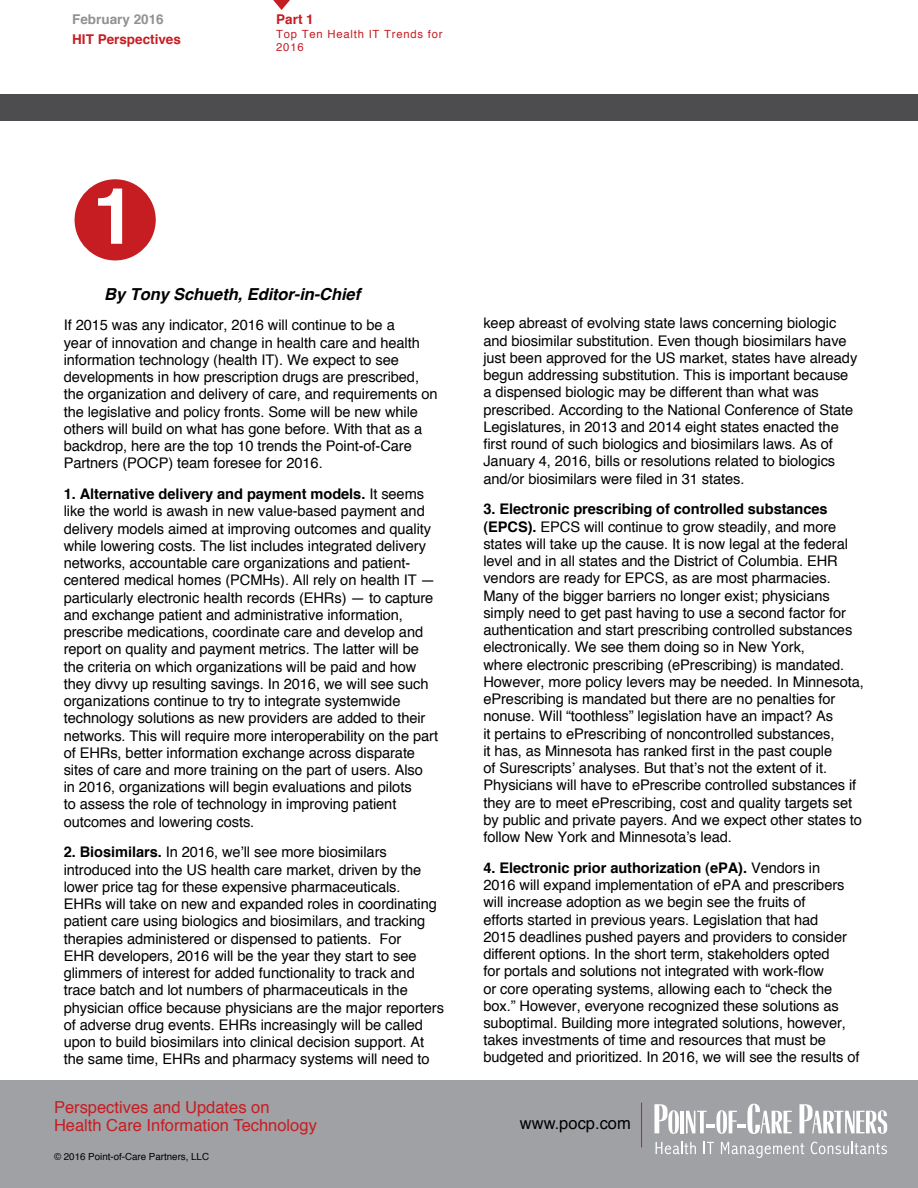
<style>
.page{position:relative;width:918px;height:1188px;background:#fff}
.page>*{position:absolute;margin:0;border:0;box-sizing:border-box;transform-origin:0 0}
.t1{font:700 78px "Helvetica";color:#fff}
.t2{font:16.5px/18px "Helvetica";color:#c61d23}
.t3{font:italic 700 16.5px "Helvetica";letter-spacing:-.005em;color:#000}
.t4{font:16.5px "Helvetica";color:#000}
.t5{font:14.7px/17.2px "Helvetica";letter-spacing:-.005em;color:#000}
.t6{font:700 13.5px "Helvetica";color:#c61d23}
.t7{font:700 13.5px "Helvetica";color:#919195}
.t8{font:11.25px/13.5px "Helvetica";letter-spacing:.07em;color:#c61d23}
.t9{font:9.75px "Helvetica";color:#000}
.s1{font-weight:700}
</style>
<div class="page">
<div style="left:0;top:94px;width:918px;height:28px;background:#4d4d4f"></div>
<div style="left:75px;top:179px;width:81px;height:81px;background:#c61d23;border-radius:50%"></div>
<div style="left:0;top:1080px;width:918px;height:108px;background:#a0a1a4"></div>
<hr style="left:641px;top:1103px;width:1px;height:45px;background:#c61d23">
<svg style="left:273px;top:0;width:17px;height:10px"></svg>
<svg style="left:654px;top:1104px;width:25px;height:30px"></svg>
<hr style="left:681px;top:1111px;width:3px;height:22px;background:#fff">
<svg style="left:686px;top:1104px;width:106px;height:30px"></svg>
<svg style="left:799px;top:1104px;width:88px;height:30px"></svg>
<svg style="left:656px;top:1142px;width:40px;height:12px"></svg>
<svg style="left:704px;top:1142px;width:10px;height:12px"></svg>
<svg style="left:721px;top:1142px;width:83px;height:16px"></svg>
<svg style="left:811px;top:1142px;width:76px;height:12px"></svg>
<p class="t7" style="left:72px;top:9px;width:93px">February 2016</p>
<p class="t6" style="left:72px;top:28px;width:110px">HIT Perspectives</p>
<p class="t6" style="left:276px;top:9px;width:39px">Part 1</p>
<p class="t8" style="left:276px;top:28px;width:168px">Top Ten Health IT Trends for<br>2016</p>
<h1 class="t1" style="left:93px;top:153px;width:45px">1</h1>
<p class="t3" style="left:104px;top:280px;width:257px">By Tony Schueth, Editor-in-Chief</p>
<p class="t5" style="left:64px;top:317px;width:375px">If 2015 was any indicator, 2016 will continue to be a<br>year of innovation and change in health care and health information technology (health IT). We expect to see developments in how prescription drugs are prescribed, the organization and delivery of care, and requirements on the legislative and policy fronts. Some will be new while others will build on what has gone before. With that as a backdrop, here are the top 10 trends the Point-of-Care Partners (POCP) team foresee for 2016.</p>
<p class="t5" style="left:64px;top:486px;width:376px"><span class="s1">1. Alternative delivery and payment models.</span> It seems like the world is awash in new value-based payment and delivery models aimed at improving outcomes and quality while lowering costs. The list includes integrated delivery networks, accountable care organizations and patient&shy;centered medical homes (PCMHs). All rely on health IT — particularly electronic health records (EHRs) — to capture and exchange patient and administrative information, prescribe medications, coordinate care and develop and report on quality and payment metrics. The latter will be the criteria on which organizations will be paid and how they divvy up resulting savings. In 2016, we will see such organizations continue to try to integrate systemwide technology solutions as new providers are added to their networks. This will require more interoperability on the part of EHRs, better information exchange across disparate sites of care and more training on the part of users. Also<br>in 2016, organizations will begin evaluations and pilots<br>to assess the role of technology in improving patient outcomes and lowering costs.</p>
<p class="t5" style="left:64px;top:844px;width:382px"><span class="s1">2. Biosimilars.</span> In 2016, we’ll see more biosimilars introduced into the US health care market, driven by the lower price tag for these expensive pharmaceuticals.<br>EHRs will take on new and expanded roles in coordinating patient care using biologics and biosimilars, and tracking therapies administered or dispensed to patients. For<br>EHR developers, 2016 will be the year they start to see glimmers of interest for added functionality to track and trace batch and lot numbers of pharmaceuticals in the physician office because physicians are the major reporters of adverse drug events. EHRs increasingly will be called upon to build biosimilars into clinical decision support. At the same time, EHRs and pharmacy systems will need to</p>
<p class="t2" style="left:54px;top:1098px;width:264px">Perspectives and Updates on<br>Health Care Information Technology</p>
<p class="t9" style="left:54px;top:1149px;width:157px">© 2016 Point-of-Care Partners, LLC</p>
<p class="t5" style="left:483px;top:315px;width:375px">keep abreast of evolving state laws concerning biologic and biosimilar substitution. Even though biosimilars have just been approved for the US market, states have already begun addressing substitution. This is important because a dispensed biologic may be different than what was prescribed. According to the National Conference of State Legislatures, in 2013 and 2014 eight states enacted the first round of such biologics and biosimilars laws. As of January 4, 2016, bills or resolutions related to biologics and/or biosimilars were filed in 31 states.</p>
<p class="t5" style="left:483px;top:501px;width:382px"><span class="s1">3. Electronic prescribing of controlled substances (EPCS).</span> EPCS will continue to grow steadily, and more states will take up the cause. It is now legal at the federal level and in all states and the District of Columbia. EHR vendors are ready for EPCS, as are most pharmacies.<br>Many of the bigger barriers no longer exist; physicians simply need to get past having to use a second factor for authentication and start prescribing controlled substances electronically. We see them doing so in New York,<br>where electronic prescribing (ePrescribing) is mandated.<br>However, more policy levers may be needed. In Minnesota, ePrescribing is mandated but there are no penalties for nonuse. Will “toothless” legislation have an impact? As<br>it pertains to ePrescribing of noncontrolled substances,<br>it has, as Minnesota has ranked first in the past couple<br>of Surescripts’ analyses. But that’s not the extent of it.<br>Physicians will have to ePrescribe controlled substances if they are to meet ePrescribing, cost and quality targets set by public and private payers. And we expect other states to follow New York and Minnesota’s lead.</p>
<p class="t5" style="left:483px;top:859px;width:378px"><span class="s1">4. Electronic prior authorization (ePA).</span> Vendors in<br>2016 will expand implementation of ePA and prescribers will increase adoption as we begin see the fruits of<br>efforts started in previous years. Legislation that had<br>2015 deadlines pushed payers and providers to consider different options. In the short term, stakeholders opted<br>for portals and solutions not integrated with work-flow<br>or core operating systems, allowing each to “check the box.” However, everyone recognized these solutions as suboptimal. Building more integrated solutions, however, takes investments of time and resources that must be budgeted and prioritized. In 2016, we will see the results of</p>
<p class="t4" style="left:520px;top:1111px;width:112px">www.pocp.com</p>
</div>
